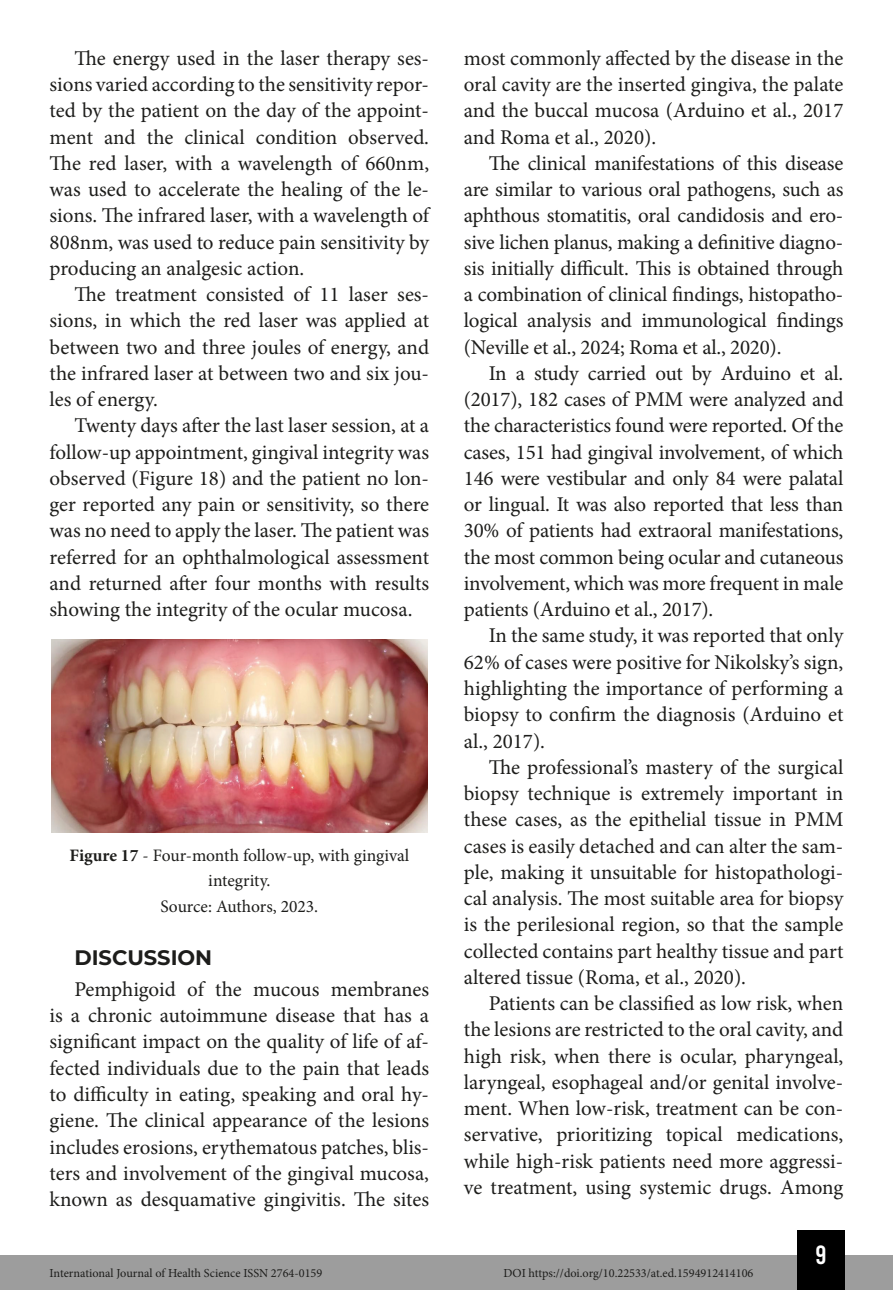
<style>
.page{position:relative;width:893px;height:1290px;background:#fff}
.page>*{position:absolute;margin:0;border:0;box-sizing:border-box;transform-origin:0 0}
.t1{font:26.25px "Bebas Kai";color:#fff}
.TXT{font:21px/26.2px "Minion Pro";letter-spacing:-.005em;color:#1d1d1b;text-align:justify}
.TITULO{font:700 21px "Montserrat";color:#1d1d1b}
.Info_Imagem{font:17.5px/24.5px "Minion Pro";color:#1d1d1b;text-align:center}
.t2{font:12.25px "Minion Pro";color:#1d1d1b}
.s1{font-weight:700}
</style>
<div class="page">
<div style="left:0;top:1255px;width:893px;height:35px;background:#9d9d9d"></div>
<div style="left:797px;top:1230px;width:48px;height:60px;background:#000"></div>
<img style="left:51px;top:639px;width:376px;height:193px">
<p class="TXT" style="left:50px;top:45px;width:381px;text-indent:25px">The energy used in the laser therapy ses&shy;sions varied according to the sensitivity repor&shy;ted by the patient on the day of the appoint&shy;ment and the clinical condition observed.<br>The red laser, with a wavelength of 660nm, was used to accelerate the healing of the le&shy;sions. The infrared laser, with a wavelength of 808nm, was used to reduce pain sensitivity by producing an analgesic action.</p>
<p class="TXT" style="left:50px;top:281px;width:381px;text-indent:25px">The treatment consisted of 11 laser ses&shy;sions, in which the red laser was applied at between two and three joules of energy, and the infrared laser at between two and six jou&shy;les of energy.</p>
<p class="TXT" style="left:50px;top:413px;width:381px;text-indent:25px">Twenty days after the last laser session, at a follow-up appointment, gingival integrity was observed (Figure 18) and the patient no lon&shy;ger reported any pain or sensitivity, so there was no need to apply the laser. The patient was referred for an ophthalmological assessment and returned after four months with results showing the integrity of the ocular mucosa.</p>
<p class="Info_Imagem" style="left:69px;top:844px;width:341px"><span class="s1">Figure 17</span> - Four-month follow-up, with gingival integrity.</p>
<p class="Info_Imagem" style="left:160px;top:894px;width:159px">Source: Authors, 2023.</p>
<p class="TITULO" style="left:74px;top:942px;width:139px">DISCUSSION</p>
<p class="TXT" style="left:50px;top:976px;width:381px;text-indent:25px">Pemphigoid of the mucous membranes is a chronic autoimmune disease that has a significant impact on the quality of life of af&shy;fected individuals due to the pain that leads to difficulty in eating, speaking and oral hy&shy;giene. The clinical appearance of the lesions includes erosions, erythematous patches, blis&shy;ters and involvement of the gingival mucosa, known as desquamative gingivitis. The sites</p>
<p class="TXT" style="left:464px;top:45px;width:381px">most commonly affected by the disease in the oral cavity are the inserted gingiva, the palate and the buccal mucosa (Arduino et al., 2017 and Roma et al., 2020).</p>
<p class="TXT" style="left:464px;top:150px;width:381px;text-indent:25px">The clinical manifestations of this disease are similar to various oral pathogens, such as aphthous stomatitis, oral candidosis and ero&shy;sive lichen planus, making a definitive diagno&shy;sis initially difficult. This is obtained through a combination of clinical findings, histopatho&shy;logical analysis and immunological findings (Neville et al., 2024; Roma et al., 2020).</p>
<p class="TXT" style="left:464px;top:360px;width:381px;text-indent:25px">In a study carried out by Arduino et al. (2017), 182 cases of PMM were analyzed and the characteristics found were reported. Of the cases, 151 had gingival involvement, of which 146 were vestibular and only 84 were palatal or lingual. It was also reported that less than 30% of patients had extraoral manifestations, the most common being ocular and cutaneous involvement, which was more frequent in male patients (Arduino et al., 2017).</p>
<p class="TXT" style="left:464px;top:623px;width:381px;text-indent:25px">In the same study, it was reported that only 62% of cases were positive for Nikolsky’s sign, highlighting the importance of performing a biopsy to confirm the diagnosis (Arduino et al., 2017).</p>
<p class="TXT" style="left:464px;top:754px;width:381px;text-indent:25px">The professional’s mastery of the surgical biopsy technique is extremely important in these cases, as the epithelial tissue in PMM cases is easily detached and can alter the sam&shy;ple, making it unsuitable for histopathologi&shy;cal analysis. The most suitable area for biopsy is the perilesional region, so that the sample collected contains part healthy tissue and part altered tissue (Roma, et al., 2020).</p>
<p class="TXT" style="left:464px;top:990px;width:381px;text-indent:25px">Patients can be classified as low risk, when the lesions are restricted to the oral cavity, and high risk, when there is ocular, pharyngeal, laryngeal, esophageal and/or genital involve&shy;ment. When low-risk, treatment can be con&shy;servative, prioritizing topical medications, while high-risk patients need more aggressi&shy;ve treatment, using systemic drugs. Among</p>
<p class="t1" style="left:815px;top:1241px;width:13px">9</p>
<p class="t2" style="left:50px;top:1265px;width:274px">International Journal of Health Science ISSN 2764-0159</p>
<p class="t2" style="left:503px;top:1265px;width:252px">DOI https://doi.org/10.22533/at.ed.1594912414106</p>
</div>
